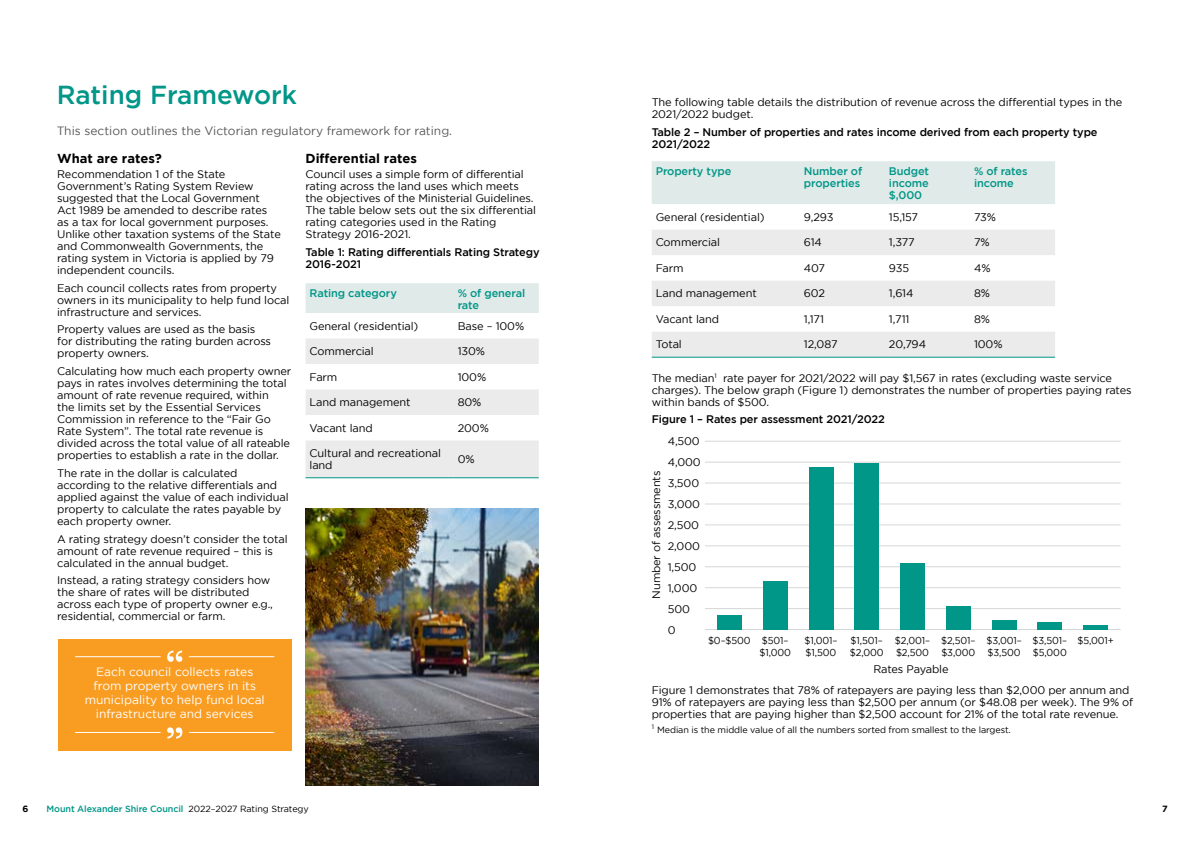
<style>
.page{position:relative;width:1191px;height:842px;background:#fff}
.page>*{position:absolute;margin:0;border:0;box-sizing:border-box;transform-origin:0 0}
.t1{font:500 26px "Gotham";color:#009688}
.t2{font:700 13px "Gotham";color:#000}
.t3{font:12px/14px "Gotham";color:#fff;text-align:center}
.t4{font:12px "Gotham";color:#58595b}
.t5{font:11px/12px "Gotham";letter-spacing:-.01em;color:#000}
.t6{font:500 11px/12px "Gotham";letter-spacing:-.01em;color:#000}
.t7{font:500 11px/12px "Gotham";letter-spacing:-.01em;color:#009688}
.t8{font:10px/12px "Gotham";letter-spacing:-.01em;color:#000;scale:.95 1}
.t9{font:9px "Gotham";letter-spacing:-.01em;color:#000}
.t10{font:500 9px "Gotham";letter-spacing:-.01em;color:#009688}
.t11{font:700 9px "Gotham";color:#000}
.s1{font-weight:400;color:#000}
</style>
<div class="page">
<div style="left:305px;top:283px;width:234px;height:30px;background:#e0eae8"></div>
<svg style="left:306px;top:338px;width:233px;height:139px"></svg>
<hr style="left:305px;top:477px;width:149px;height:1px;background:#009688">
<hr style="left:454px;top:477px;width:85px;height:1px;background:#009688">
<div style="left:652px;top:161px;width:403px;height:43px;background:#e0eae8"></div>
<svg style="left:652px;top:230px;width:403px;height:127px;fill:#ebebec"></svg>
<hr style="left:652px;top:357px;width:148px;height:1px;background:#009688">
<hr style="left:800px;top:357px;width:85px;height:1px;background:#009688">
<hr style="left:885px;top:357px;width:85px;height:1px;background:#009688">
<hr style="left:970px;top:357px;width:85px;height:1px;background:#009688">
<hr style="left:705px;top:441px;width:415px;height:1px;background:#d5d7d8">
<hr style="left:705px;top:462px;width:415px;height:1px;background:#d5d7d8">
<hr style="left:705px;top:483px;width:415px;height:1px;background:#d5d7d8">
<hr style="left:705px;top:503px;width:415px;height:1px;background:#d5d7d8">
<hr style="left:705px;top:524px;width:415px;height:1px;background:#d5d7d8">
<hr style="left:705px;top:545px;width:415px;height:1px;background:#d5d7d8">
<hr style="left:705px;top:566px;width:415px;height:1px;background:#d5d7d8">
<hr style="left:705px;top:587px;width:415px;height:1px;background:#d5d7d8">
<hr style="left:705px;top:608px;width:415px;height:1px;background:#d5d7d8">
<hr style="left:705px;top:629px;width:415px;height:1px;background:#d5d7d8">
<div style="left:717px;top:615px;width:25px;height:14px;background:#009688"></div>
<div style="left:763px;top:581px;width:24px;height:48px;background:#009688"></div>
<div style="left:809px;top:467px;width:24px;height:162px;background:#009688"></div>
<div style="left:854px;top:463px;width:25px;height:166px;background:#009688"></div>
<div style="left:900px;top:563px;width:25px;height:66px;background:#009688"></div>
<div style="left:946px;top:606px;width:24px;height:23px;background:#009688"></div>
<div style="left:992px;top:620px;width:24px;height:9px;background:#009688"></div>
<div style="left:1037px;top:622px;width:25px;height:7px;background:#009688"></div>
<hr style="left:1083px;top:625px;width:24px;height:4px;background:#009688">
<img style="left:305px;top:509px;width:234px;height:276px">
<div style="left:58px;top:639px;width:234px;height:111px;background:#f99d22"></div>
<svg style="left:167px;top:650px;width:15px;height:12px"></svg>
<hr style="left:75px;top:656px;width:85px;height:1px;background:#fff">
<hr style="left:189px;top:656px;width:85px;height:1px;background:#fff">
<svg style="left:167px;top:727px;width:15px;height:11px"></svg>
<hr style="left:189px;top:732px;width:85px;height:1px;background:#fff">
<hr style="left:75px;top:732px;width:85px;height:1px;background:#fff">
<h1 class="t1" style="left:57px;top:80px;width:242px">Rating Framework</h1>
<p class="t4" style="left:57px;top:124px;width:397px">This section outlines the Victorian regulatory framework for rating.</p>
<p class="t2" style="left:57px;top:151px;width:106px">What are rates?</p>
<p class="t5" style="left:57px;top:168px;width:225px">Recommendation 1 of the State Government’s Rating System Review suggested that the Local Government Act 1989 be amended to describe rates as a tax for local government purposes.<br>Unlike other taxation systems of the State and Commonwealth Governments, the rating system in Victoria is applied by 79 independent councils.</p>
<p class="t5" style="left:57px;top:282px;width:234px">Each council collects rates from property owners in its municipality to help fund local infrastructure and services.</p>
<p class="t5" style="left:57px;top:323px;width:215px">Property values are used as the basis for distributing the rating burden across property owners.</p>
<p class="t5" style="left:57px;top:365px;width:236px">Calculating how much each property owner pays in rates involves determining the total amount of rate revenue required, within<br>the limits set by the Essential Services Commission in reference to the “Fair Go Rate System”. The total rate revenue is divided across the total value of all rateable properties to establish a rate in the dollar.</p>
<p class="t5" style="left:57px;top:467px;width:233px">The rate in the dollar is calculated according to the relative differentials and applied against the value of each individual property to calculate the rates payable by each property owner.</p>
<p class="t5" style="left:57px;top:532px;width:232px">A rating strategy doesn’t consider the total amount of rate revenue required – this is calculated in the annual budget.</p>
<p class="t5" style="left:57px;top:574px;width:217px">Instead, a rating strategy considers how the share of rates will be distributed across each type of property owner e.g., residential, commercial or farm.</p>
<p class="t2" style="left:305px;top:151px;width:113px">Differential rates</p>
<p class="t5" style="left:305px;top:168px;width:232px">Council uses a simple form of differential rating across the land uses which meets the objectives of the Ministerial Guidelines.<br>The table below sets out the six differential rating categories used in the Rating Strategy 2016-2021.</p>
<p class="t6" style="left:305px;top:246px;width:235px">Table 1: Rating differentials Rating Strategy<br>2016-2021</p>
<p class="t7" style="left:309px;top:287px;width:89px">Rating category</p>
<p class="t7" style="left:458px;top:287px;width:69px">% of general rate</p>
<p class="t5" style="left:309px;top:320px;width:110px">General (residential)</p>
<p class="t5" style="left:458px;top:320px;width:68px">Base – 100%</p>
<p class="t5" style="left:309px;top:345px;width:66px">Commercial</p>
<p class="t5" style="left:458px;top:345px;width:29px">130%</p>
<p class="t5" style="left:309px;top:371px;width:29px">Farm</p>
<p class="t5" style="left:458px;top:371px;width:30px">100%</p>
<p class="t5" style="left:309px;top:396px;width:103px">Land management</p>
<p class="t5" style="left:458px;top:396px;width:25px">80%</p>
<p class="t5" style="left:309px;top:422px;width:65px">Vacant land</p>
<p class="t5" style="left:458px;top:422px;width:33px">200%</p>
<p class="t5" style="left:309px;top:447px;width:133px">Cultural and recreational land</p>
<p class="t5" style="left:458px;top:453px;width:18px">0%</p>
<p class="t3" style="left:85px;top:665px;width:181px">Each council collects rates from property owners in its municipality to help fund local infrastructure and services</p>
<p class="t5" style="left:652px;top:96px;width:472px">The following table details the distribution of revenue across the differential types in the<br>2021/2022 budget.</p>
<p class="t6" style="left:652px;top:125px;width:447px">Table 2 – Number of properties and rates income derived from each property type<br>2021/2022</p>
<p class="t7" style="left:656px;top:165px;width:77px">Property type</p>
<p class="t7" style="left:804px;top:165px;width:60px">Number of properties</p>
<p class="t7" style="left:889px;top:165px;width:42px;text-align:justify">Budget income $,000</p>
<p class="t7" style="left:974px;top:165px;width:55px">% of rates income</p>
<p class="t5" style="left:656px;top:211px;width:110px">General (residential)</p>
<p class="t5" style="left:804px;top:211px;width:31px">9,293</p>
<p class="t5" style="left:889px;top:211px;width:31px">15,157</p>
<p class="t5" style="left:974px;top:211px;width:24px">73%</p>
<p class="t5" style="left:656px;top:236px;width:66px">Commercial</p>
<p class="t5" style="left:804px;top:236px;width:20px">614</p>
<p class="t5" style="left:889px;top:236px;width:27px">1,377</p>
<p class="t5" style="left:974px;top:236px;width:17px">7%</p>
<p class="t5" style="left:656px;top:262px;width:29px">Farm</p>
<p class="t5" style="left:804px;top:262px;width:23px">407</p>
<p class="t5" style="left:889px;top:262px;width:22px">935</p>
<p class="t5" style="left:974px;top:262px;width:18px">4%</p>
<p class="t5" style="left:656px;top:287px;width:103px">Land management</p>
<p class="t5" style="left:804px;top:287px;width:23px">602</p>
<p class="t5" style="left:889px;top:287px;width:26px">1,614</p>
<p class="t5" style="left:974px;top:287px;width:17px">8%</p>
<p class="t5" style="left:656px;top:313px;width:65px">Vacant land</p>
<p class="t5" style="left:804px;top:313px;width:22px">1,171</p>
<p class="t5" style="left:889px;top:313px;width:22px">1,711</p>
<p class="t5" style="left:974px;top:313px;width:17px">8%</p>
<p class="t5" style="left:656px;top:338px;width:28px">Total</p>
<p class="t5" style="left:804px;top:338px;width:35px">12,087</p>
<p class="t5" style="left:889px;top:338px;width:39px">20,794</p>
<p class="t5" style="left:974px;top:338px;width:30px">100%</p>
<p class="t5" style="left:652px;top:371px;width:481px">The median<sup>1</sup> rate payer for 2021/2022 will pay $1,567 in rates (excluding waste service charges). The below graph (Figure 1) demonstrates the number of properties paying rates within bands of $500.</p>
<p class="t6" style="left:652px;top:413px;width:235px">Figure 1 – Rates per assessment 2021/2022</p>
<p class="t5" style="left:667px;top:430px;width:35px;line-height:21px">4,500<br>4,000<br>3,500<br>3,000<br>2,500<br>2,000<br>1,500<br>1,000<br>500<br>0</p>
<p class="t8" style="left:708px;top:634px;width:89px;text-align:right">$0–$500 $501– $1,000</p>
<p class="t8" style="left:804px;top:634px;width:36px">$1,001– $1,500</p>
<p class="t8" style="left:850px;top:634px;width:37px">$1,501– $2,000</p>
<p class="t8" style="left:895px;top:634px;width:39px">$2,001– $2,500</p>
<p class="t8" style="left:941px;top:634px;width:38px">$2,501– $3,000</p>
<p class="t8" style="left:986px;top:634px;width:39px">$3,001– $3,500</p>
<p class="t8" style="left:1032px;top:634px;width:38px">$3,501– $5,000</p>
<p class="t8" style="left:1077px;top:634px;width:40px">$5,001+</p>
<p class="t5" style="left:873px;top:663px;width:77px">Rates Payable</p>
<p class="t5" style="left:650px;top:599px;width:129px;rotate:-90deg">Number of assessments</p>
<p class="t5" style="left:652px;top:684px;width:483px">Figure 1 demonstrates that 78% of ratepayers are paying less than $2,000 per annum and<br>91% of ratepayers are paying less than $2,500 per annum (or $48.08 per week). The 9% of properties that are paying higher than $2,500 account for 21% of the total rate revenue.</p>
<p class="t9" style="left:652px;top:724px;width:360px"><sup>1</sup> Median is the middle value of all the numbers sorted from smallest to the largest.</p>
<p class="t11" style="left:22px;top:803px;width:7px">6</p>
<p class="t10" style="left:46px;top:803px;width:264px">Mount Alexander Shire Council <span class="s1">2022–2027 Rating Strategy</span></p>
<p class="t11" style="left:1162px;top:803px;width:7px">7</p>
</div>
